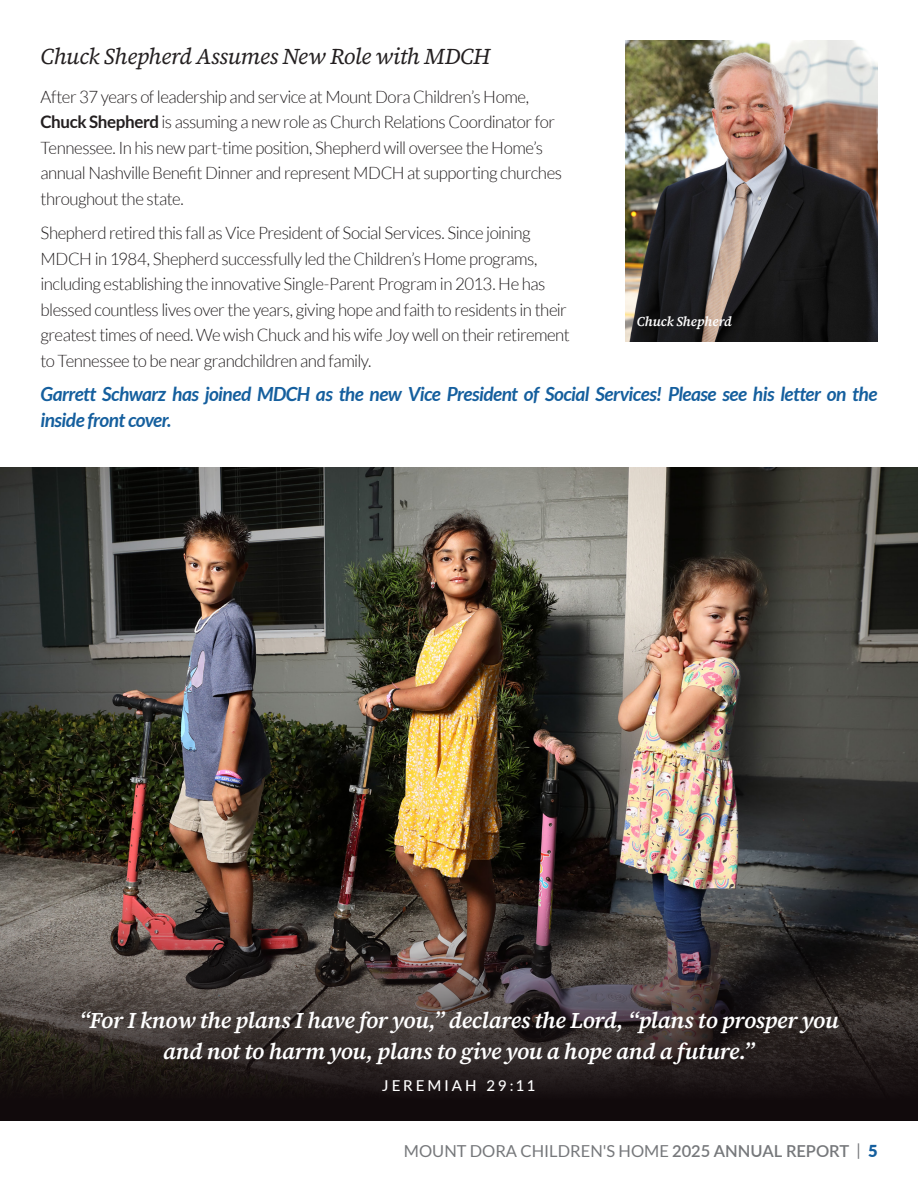
<style>
.page{position:relative;width:918px;height:1188px;background:#fff}
.page>*{position:absolute;margin:0;border:0;box-sizing:border-box;transform-origin:0 0}
.t1{font:italic 600 22.5px/31.5px "Source Serif 4";letter-spacing:-.02em;color:#fff;text-align:center}
.t2{font:italic 22.5px "Source Serif 4";letter-spacing:-.025em;color:#231f20}
.t3{font:italic 700 19.5px/25.5px "Lato";letter-spacing:-.03em;color:#155f9e}
.t4{font:300 17.25px/25.5px "Lato";letter-spacing:-.03em;color:#231f20}
.t5{font:16.5px "Lato";color:#76787b}
.t6{font:500 15px "Lato";letter-spacing:.205em;color:#fff}
.t7{font:italic 600 13.5px "Source Serif 4";letter-spacing:-.01em;color:#fff}
.s1{font-weight:700}
.s2{font-weight:600}
.s3{font-weight:900;color:#155f9e}
</style>
<div class="page">
<div style="left:0;top:468px;width:918px;height:652px;background:#110a0c"></div>
<img style="left:0;top:468px;width:918px;height:623px">
<img style="left:626px;top:40px;width:252px;height:301px">
<p class="t2" style="left:40px;top:41px;width:452px">Chuck Shepherd Assumes New Role with MDCH</p>
<p class="t4" style="left:40px;top:84px;width:523px">After 37 years of leadership and service at Mount Dora Children’s Home, <span class="s1">Chuck Shepherd</span> is assuming a new role as Church Relations Coordinator for Tennessee. In his new part-time position, Shepherd will oversee the Home’s annual Nashville Benefit Dinner and represent MDCH at supporting churches throughout the state.</p>
<p class="t4" style="left:40px;top:220px;width:531px">Shepherd retired this fall as Vice President of Social Services. Since joining MDCH in 1984, Shepherd successfully led the Children’s Home programs, including establishing the innovative Single-Parent Program in 2013. He has blessed countless lives over the years, giving hope and faith to residents in their greatest times of need. We wish Chuck and his wife Joy well on their retirement to Tennessee to be near grandchildren and family.</p>
<p class="t3" style="left:40px;top:382px;width:838px">Garrett Schwarz has joined MDCH as the new Vice President of Social Services! Please see his letter on the inside front cover.</p>
<p class="t7" style="left:637px;top:312px;width:97px">Chuck Shepherd</p>
<p class="t1" style="left:79px;top:1004px;width:761px">“For I know the plans I have for you,” declares the Lord, “plans to prosper you and not to harm you, plans to give you a hope and a future.”</p>
<p class="t6" style="left:382px;top:1075px;width:155px">JEREMIAH 29:11</p>
<p class="t5" style="left:404px;top:1142px;width:475px">MOUNT DORA CHILDREN'S HOME <span class="s2">2025 ANNUAL REPORT</span> | <span class="s3">5</span></p>
</div>
